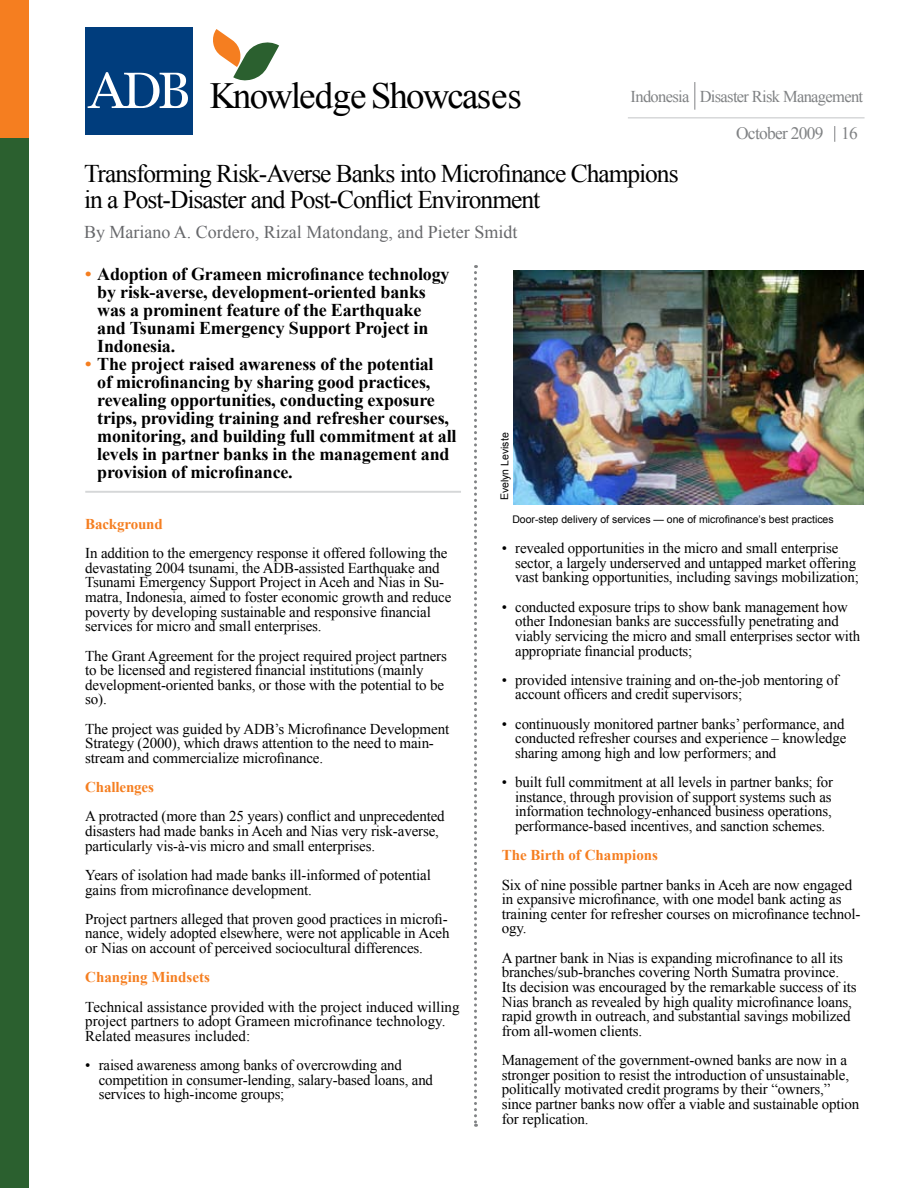
<style>
.page{position:relative;width:918px;height:1188px;background:#fff}
.page>*{position:absolute;margin:0;border:0;box-sizing:border-box;transform-origin:0 0}
.t1{font:36.9px "Times New Roman";letter-spacing:-.05em;color:#000}
.t2{font:25.5px/25.5px "Times New Roman";letter-spacing:-.04em;color:#000}
.t3{font:700 18px/18px "Times New Roman";letter-spacing:-.01em;color:#000}
.t4{font:18px "Times New Roman";color:#67686b}
.t5{font:17.4px "Times New Roman";letter-spacing:-.04em;color:#808284}
.t6{font:16.5px "Times New Roman";letter-spacing:-.04em;color:#808284}
.t7{font:15px/14.7px "Times New Roman";letter-spacing:-.01em;color:#000}
.t8{font:700 15px "Times New Roman";color:#f57e20}
.t9{font:10.5px "Arial";color:#000}
.s1{font-style:inherit}
.s2{color:#f57e20}
</style>
<div class="page">
<svg style="left:213px;top:29px;width:66px;height:52px"></svg>
<div style="left:0;top:0;width:29px;height:210px;background:#f57e20"></div>
<div style="left:0;top:138px;width:29px;height:1050px;background:#2b602f"></div>
<div style="left:85px;top:27px;width:108px;height:108px;background:#003d7d"></div>
<svg style="left:88px;top:72px;width:100px;height:36px"></svg>
<hr style="left:85px;top:491px;width:376px;height:2px;background:#d5d7d8">
<svg style="left:474px;top:265px;width:3px;height:862px"></svg>
<hr style="left:628px;top:117px;width:237px;height:1px;background:#c2c4c6">
<svg style="left:694px;top:82px;width:1px;height:28px"></svg>
<svg style="left:834px;top:126px;width:1px;height:16px"></svg>
<img style="left:513px;top:270px;width:351px;height:235px">
<h1 class="t1" style="left:210px;top:71px;width:313px">Knowledge Showcas<span class="s1">es</span></h1>
<p class="t6" style="left:631px;top:85px;width:234px">Indonesia Disaster Risk Management</p>
<p class="t5" style="left:736px;top:121px;width:123px">October 2009 16</p>
<h2 class="t2" style="left:84px;top:161px;width:596px">Transforming Risk-Averse Banks into Microfinance Champions in a Post-Disaster and Post-Conflict Environment</h2>
<p class="t4" style="left:84px;top:220px;width:435px">By Mariano A. Cordero, Rizal Matondang, and Pieter Smidt</p>
<p class="t3" style="left:97px;top:265px;width:354px;text-indent:-12px"><span class="s2">•</span> Adoption of Grameen microfinance technology by risk-averse, development-oriented banks was a prominent feature of the Earthquake and Tsunami Emergency Support Project in Indonesia.</p>
<p class="t3" style="left:97px;top:355px;width:361px;text-indent:-12px"><span class="s2">•</span> The project raised awareness of the potential<br>of microfinancing by sharing good practices, revealing opportunities, conducting exposure trips, providing training and refresher courses, monitoring, and building full commitment at all levels in partner banks in the management and provision of microfinance.</p>
<p class="t8" style="left:85px;top:514px;width:79px">Background</p>
<p class="t7" style="left:85px;top:546px;width:368px">In addition to the emergency response it offered following the devastating 2004 tsunami, the ADB-assisted Earthquake and Tsunami Emergency Support Project in Aceh and Nias in Su&shy;matra, Indonesia, aimed to foster economic growth and reduce poverty by developing sustainable and responsive financial services for micro and small enterprises.</p>
<p class="t7" style="left:85px;top:648px;width:363px">The Grant Agreement for the project required project partners to be licensed and registered financial institutions (mainly development-oriented banks, or those with the potential to be so).</p>
<p class="t7" style="left:85px;top:721px;width:365px">The project was guided by ADB’s Microfinance Development<br>Strategy (2000), which draws attention to the need to main&shy;stream and commercialize microfinance.</p>
<p class="t8" style="left:85px;top:777px;width:70px">Challenges</p>
<p class="t7" style="left:85px;top:809px;width:361px">A protracted (more than 25 years) conflict and unprecedented disasters had made banks in Aceh and Nias very risk-averse, particularly vis-à-vis micro and small enterprises.</p>
<p class="t7" style="left:85px;top:867px;width:347px">Years of isolation had made banks ill-informed of potential gains from microfinance development.</p>
<p class="t7" style="left:85px;top:911px;width:366px">Project partners alleged that proven good practices in microfi&shy;nance, widely adopted elsewhere, were not applicable in Aceh or Nias on account of perceived sociocultural differences.</p>
<p class="t8" style="left:85px;top:967px;width:126px">Changing Mindsets</p>
<p class="t7" style="left:85px;top:999px;width:376px">Technical assistance provided with the project induced willing project partners to adopt Grameen microfinance technology.<br>Related measures included:</p>
<p class="t7" style="left:99px;top:1058px;width:336px">raised awareness among banks of overcrowding and competition in consumer-lending, salary-based loans, and services to high-income groups;</p>
<p class="t9" style="left:498px;top:500px;width:69px;rotate:-90deg">Evelyn Leviste</p>
<p class="t9" style="left:512px;top:512px;width:323px">Door-step delivery of services — one of microfinance’s best practices</p>
<p class="t7" style="left:515px;top:541px;width:345px">revealed opportunities in the micro and small enterprise sector, a largely underserved and untapped market offering vast banking opportunities, including savings mobilization;</p>
<p class="t7" style="left:515px;top:599px;width:347px">conducted exposure trips to show bank management how other Indonesian banks are successfully penetrating and viably servicing the micro and small enterprises sector with appropriate financial products;</p>
<p class="t7" style="left:515px;top:672px;width:325px">provided intensive training and on-the-job mentoring of account officers and credit supervisors;</p>
<p class="t7" style="left:515px;top:716px;width:333px">continuously monitored partner banks’ performance, and conducted refresher courses and experience – knowledge sharing among high and low performers; and</p>
<p class="t7" style="left:515px;top:775px;width:319px;text-align:justify">built full commitment at all levels in partner banks; for instance, through provision of support systems such as information technology-enhanced business operations, performance-based incentives, and sanction schemes.</p>
<p class="t8" style="left:502px;top:845px;width:158px">The Birth of Champions</p>
<p class="t7" style="left:502px;top:877px;width:360px">Six of nine possible partner banks in Aceh are now engaged in expansive microfinance, with one model bank acting as training center for refresher courses on microfinance technol&shy;ogy.</p>
<p class="t7" style="left:502px;top:950px;width:356px">A partner bank in Nias is expanding microfinance to all its branches/sub-branches covering North Sumatra province.<br>Its decision was encouraged by the remarkable success of its Nias branch as revealed by high quality microfinance loans, rapid growth in outreach, and substantial savings mobilized from all-women clients.</p>
<p class="t7" style="left:502px;top:1053px;width:359px">Management of the government-owned banks are now in a stronger position to resist the introduction of unsustainable, politically motivated credit programs by their “owners,” since partner banks now offer a viable and sustainable option for replication.</p>
<p class="t7" style="left:502px;top:541px;width:7px">•</p>
<p class="t7" style="left:502px;top:599px;width:7px">•</p>
<p class="t7" style="left:502px;top:672px;width:7px">•</p>
<p class="t7" style="left:502px;top:716px;width:7px">•</p>
<p class="t7" style="left:502px;top:775px;width:7px">•</p>
<p class="t7" style="left:85px;top:1057px;width:7px">•</p>
</div>
